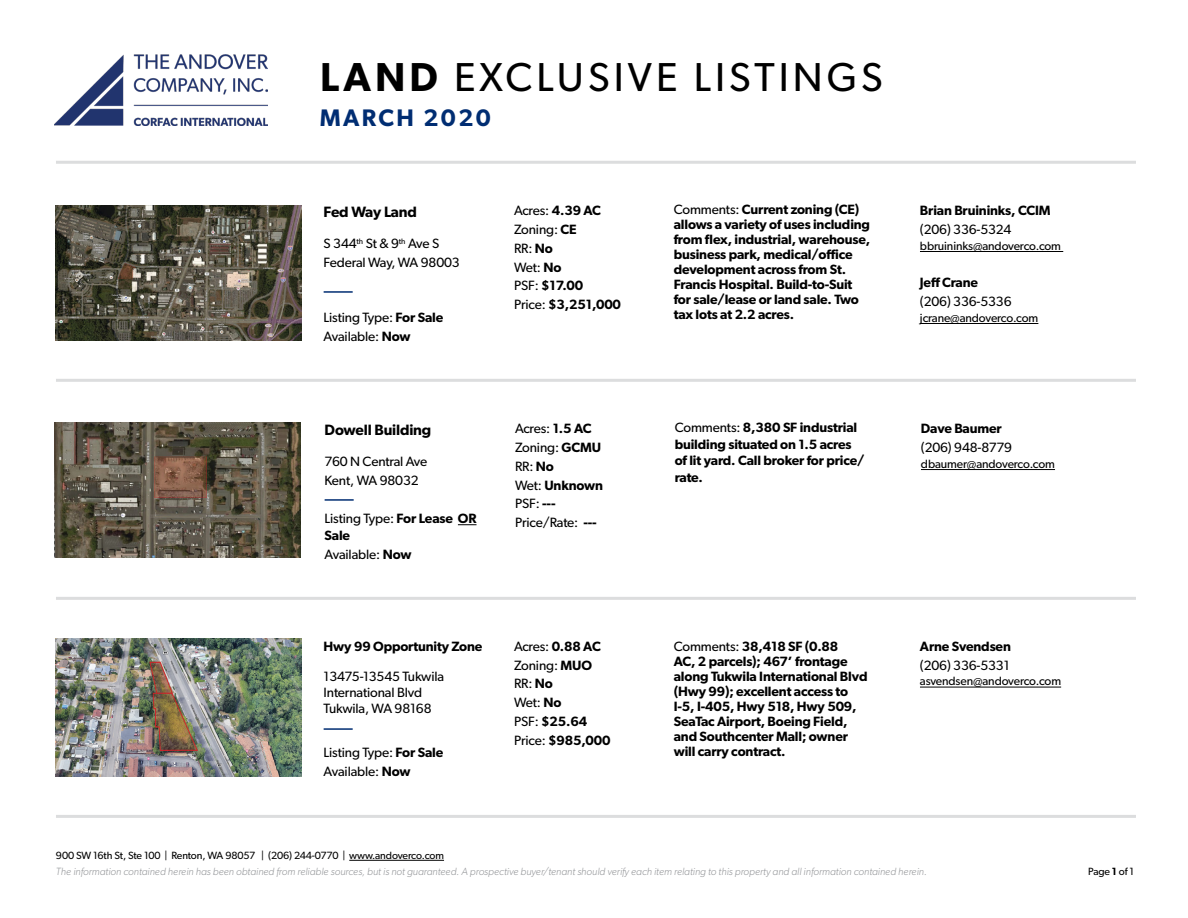
<style>
.page{position:relative;width:1188px;height:918px;background:#fff}
.page>*{position:absolute;margin:0;border:0;box-sizing:border-box;transform-origin:0 0}
.t1{font:40.5px "Gibson";letter-spacing:.1em;color:#000}
.t2{font:600 24px "Gibson";letter-spacing:.1em;color:#002d72}
.t3{font:600 15px "Gibson";letter-spacing:-.01em;color:#000}
.t4{font:600 13.5px/15px "Gibson";letter-spacing:-.01em;color:#000}
.t5{font:13.5px/18.8px "Gibson";letter-spacing:-.01em;color:#000}
.t6{font:12px "Gibson";letter-spacing:-.01em;color:#000}
.t7{font:italic 300 10.5px "Gibson";color:#939598}
.t8{font:10.5px "Gibson";letter-spacing:-.01em;color:#000}
.s1{font-weight:600}
.s2{font-weight:400}
</style>
<div class="page">
<hr style="left:56px;top:379px;width:1080px;height:3px;background:#dcddde">
<hr style="left:56px;top:597px;width:1080px;height:3px;background:#dcddde">
<hr style="left:56px;top:161px;width:1080px;height:3px;background:#dcddde">
<hr style="left:349px;top:860px;width:95px;height:1px;background:#000">
<hr style="left:56px;top:815px;width:1080px;height:3px;background:#dcddde">
<img style="left:56px;top:205px;width:245px;height:136px">
<hr style="left:324px;top:291px;width:29px;height:2px;background:#002d72">
<hr style="left:920px;top:251px;width:143px;height:1px;background:#000">
<hr style="left:920px;top:323px;width:118px;height:1px;background:#000">
<img style="left:55px;top:422px;width:246px;height:136px">
<hr style="left:325px;top:499px;width:29px;height:2px;background:#002d72">
<hr style="left:921px;top:469px;width:134px;height:1px;background:#000">
<svg style="left:458px;top:524px;width:19px;height:1px"></svg>
<img style="left:54px;top:54px;width:214px;height:72px">
<hr style="left:324px;top:728px;width:29px;height:2px;background:#002d72">
<hr style="left:920px;top:687px;width:141px;height:1px;background:#000">
<img style="left:56px;top:638px;width:245px;height:138px">
<h1 class="t1" style="left:320px;top:53px;width:564px"><span class="s1">LAND</span> EXCLUSIVE LISTINGS</h1>
<h2 class="t2" style="left:320px;top:103px;width:173px">MARCH 2020</h2>
<p class="t3" style="left:324px;top:203px;width:95px">Fed Way Land</p>
<p class="t5" style="left:324px;top:234px;width:138px">S 344<sup>th</sup> St &amp; 9<sup>th</sup> Ave S<br>Federal Way, WA 98003</p>
<p class="t5" style="left:324px;top:308px;width:121px">Listing Type: <span class="s1">For Sale<br></span>Available: <span class="s1">Now</span></p>
<p class="t5" style="left:514px;top:201px;width:109px">Acres: <span class="s1">4.39 AC<br></span>Zoning: <span class="s1">CE<br></span>RR: <span class="s1">No<br></span>Wet: <span class="s1">No<br></span>PSF: <span class="s1">$17.00<br></span>Price: <span class="s1">$3,251,000</span></p>
<p class="t4" style="left:674px;top:202px;width:198px"><span class="s2">Comments:</span> Current zoning (CE) allows a variety of uses including from flex, industrial, warehouse, business park, medical/office development across from St.<br>Francis Hospital. Build-to-Suit for sale/lease or land sale. Two tax lots at 2.2 acres.</p>
<p class="t3" style="left:325px;top:421px;width:108px">Dowell Building</p>
<p class="t5" style="left:325px;top:452px;width:104px">760 N Central Ave<br>Kent, WA 98032</p>
<p class="t4" style="left:325px;top:510px;width:153px;line-height:16.5px"><span class="s2">Listing Type:</span> For Lease OR<br>Sale</p>
<p class="t5" style="left:325px;top:544px;width:88px">Available: <span class="s1">Now</span></p>
<p class="t5" style="left:515px;top:419px;width:90px">Acres: <span class="s1">1.5 AC<br></span>Zoning: <span class="s1">GCMU<br></span>RR: <span class="s1">No<br></span>Wet: <span class="s1">Unknown<br></span>PSF: <span class="s1">---<br></span>Price/Rate: <span class="s1">---</span></p>
<p class="t4" style="left:675px;top:419px;width:191px;line-height:16.5px"><span class="s2">Comments:</span> 8,380 SF industrial building situated on 1.5 acres of lit yard. Call broker for price/ rate.</p>
<p class="t4" style="left:324px;top:639px;width:160px">Hwy 99 Opportunity Zone</p>
<p class="t5" style="left:324px;top:668px;width:122px;line-height:16.2px">13475-13545 Tukwila<br>International Blvd<br>Tukwila, WA 98168</p>
<p class="t5" style="left:324px;top:743px;width:121px">Listing Type: <span class="s1">For Sale<br></span>Available: <span class="s1">Now</span></p>
<p class="t8" style="left:56px;top:849px;width:390px">900 SW 16th St, Ste 100 | Renton, WA 98057 | (206) 244-0770 | www.andoverco.com</p>
<p class="t5" style="left:514px;top:637px;width:98px">Acres: <span class="s1">0.88 AC<br></span>Zoning: <span class="s1">MUO<br></span>RR: <span class="s1">No<br></span>Wet: <span class="s1">No<br></span>PSF: <span class="s1">$25.64<br></span>Price: <span class="s1">$985,000</span></p>
<p class="t4" style="left:674px;top:639px;width:195px"><span class="s2">Comments:</span> 38,418 SF (0.88<br>AC, 2 parcels); 467’ frontage along Tukwila International Blvd (Hwy 99); excellent access to<br>I-5, I-405, Hwy 518, Hwy 509,<br>SeaTac Airport, Boeing Field, and Southcenter Mall; owner will carry contract.</p>
<p class="t4" style="left:920px;top:203px;width:132px">Brian Bruininks, CCIM</p>
<p class="t5" style="left:920px;top:220px;width:93px">(206) 336-5324</p>
<p class="t6" style="left:920px;top:239px;width:143px">bbruininks@andoverco.com</p>
<p class="t4" style="left:920px;top:275px;width:60px">Jeff Crane</p>
<p class="t5" style="left:920px;top:292px;width:93px">(206) 336-5336</p>
<p class="t6" style="left:920px;top:311px;width:120px">jcrane@andoverco.com</p>
<p class="t4" style="left:921px;top:421px;width:82px">Dave Baumer</p>
<p class="t5" style="left:921px;top:438px;width:93px">(206) 948-8779</p>
<p class="t6" style="left:921px;top:457px;width:136px">dbaumer@andoverco.com</p>
<p class="t4" style="left:920px;top:639px;width:92px">Arne Svendsen</p>
<p class="t5" style="left:920px;top:655px;width:91px">(206) 336-5331</p>
<p class="t6" style="left:920px;top:674px;width:143px">asvendsen@andoverco.com</p>
<p class="t7" style="left:56px;top:865px;width:872px">The information contained herein has been obtained from reliable sources, but is not guaranteed. A prospective buyer/tenant should verify each item relating to this property and all information contained herein.</p>
<p class="t8" style="left:1088px;top:865px;width:47px">Page <span class="s1">1</span> of 1</p>
</div>
